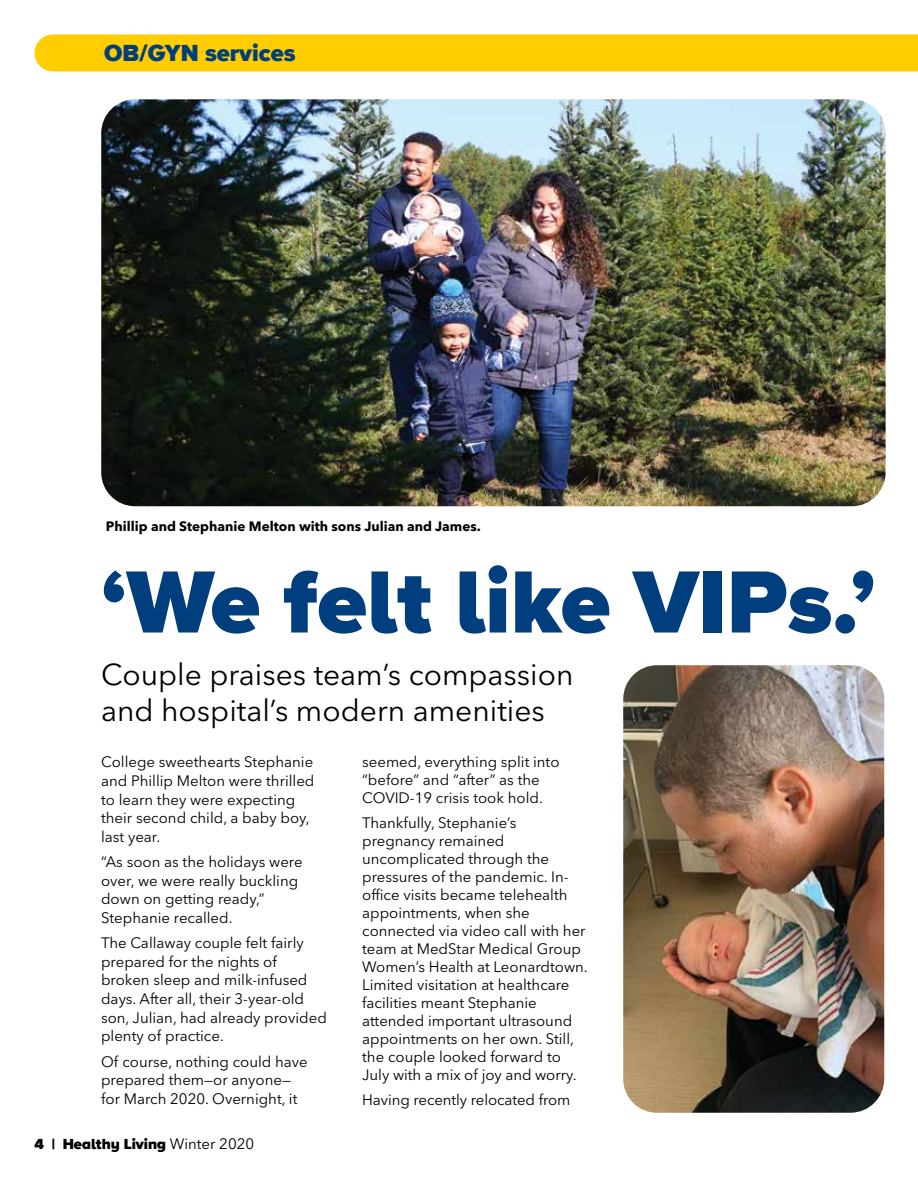
<style>
.page{position:relative;width:918px;height:1188px;background:#fff}
.page>*{position:absolute;margin:0;border:0;box-sizing:border-box;transform-origin:0 0}
.t1{font:900 91.5px "Proxima Nova A";color:#003e7e}
.t2{font:30px/36px "Avenir Next LT Pro";color:#000}
.t3{font:900 24px "Proxima Nova A";color:#003e7e}
.t4{font:15px/18px "Avenir Next LT Pro";color:#000}
.t5{font:900 15px "Proxima Nova A";color:#000}
.t6{font:700 13.5px "Avenir Next LT Pro";color:#000}
.s1{font-family:"Avenir Next LT Pro";font-weight:400}
</style>
<div class="page">
<div style="left:35px;top:35px;width:883px;height:36px;background:#ffcd00"></div>
<img style="left:101px;top:99px;width:785px;height:407px">
<img style="left:623px;top:665px;width:261px;height:448px">
<h3 class="t3" style="left:104px;top:35px;width:193px">OB/GYN services</h3>
<p class="t6" style="left:106px;top:518px;width:376px">Phillip and Stephanie Melton with sons Julian and James.</p>
<h1 class="t1" style="left:101px;top:534px;width:776px">‘We felt like VIPs.’</h1>
<h2 class="t2" style="left:101px;top:656px;width:474px">Couple praises team’s compassion and hospital’s modern amenities</h2>
<p class="t4" style="left:101px;top:753px;width:215px;line-height:18.6px">College sweethearts Stephanie and Phillip Melton were thrilled to learn they were expecting their second child, a baby boy, last year.</p>
<p class="t4" style="left:101px;top:853px;width:203px;line-height:18.6px">“As soon as the holidays were over, we were really buckling down on getting ready,”<br>Stephanie recalled.</p>
<p class="t4" style="left:101px;top:934px;width:227px;line-height:18.6px">The Callaway couple felt fairly prepared for the nights of broken sleep and milk-infused days. After all, their 3-year-old son, Julian, had already provided plenty of practice.</p>
<p class="t4" style="left:101px;top:1052px;width:208px;line-height:18.6px">Of course, nothing could have prepared them—or anyone— for March 2020. Overnight, it</p>
<p class="t4" style="left:362px;top:753px;width:199px">seemed, everything split into “before” and “after” as the<br>COVID-19 crisis took hold.</p>
<p class="t4" style="left:362px;top:814px;width:227px">Thankfully, Stephanie’s pregnancy remained uncomplicated through the pressures of the pandemic. In&shy;office visits became telehealth appointments, when she connected via video call with her team at MedStar Medical Group<br>Women’s Health at Leonardtown.<br>Limited visitation at healthcare facilities meant Stephanie attended important ultrasound appointments on her own. Still, the couple looked forward to<br>July with a mix of joy and worry.</p>
<p class="t4" style="left:362px;top:1091px;width:210px">Having recently relocated from</p>
<p class="t5" style="left:34px;top:1133px;width:221px">4 | Healthy Living <span class="s1">Winter 2020</span></p>
</div>
